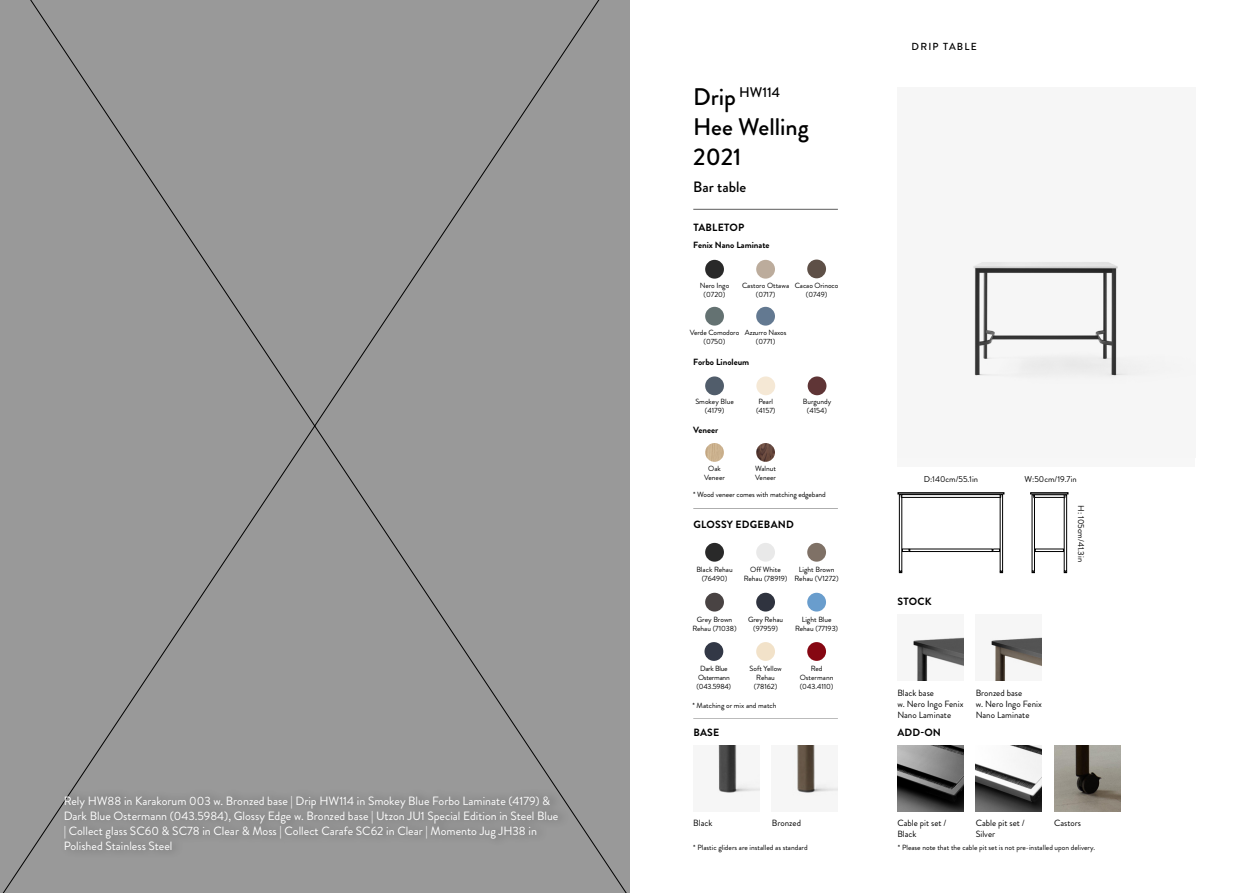
<style>
.page{position:relative;width:1259px;height:893px;background:#fff}
.page>*{position:absolute;margin:0;border:0;box-sizing:border-box;transform-origin:0 0}
.t1{font:500 24px/30px "Brandon Grotesque";color:#000}
.t2{font:500 15px "Brandon Grotesque";color:#000}
.t3{font:500 13.95px "Brandon Grotesque";color:#000}
.t4{font:12px/15px "Brandon Grotesque";color:#fff}
.t5{font:700 10.5px "Brandon Grotesque";letter-spacing:.02em;color:#000}
.t6{font:500 10.2px "Brandon Grotesque";letter-spacing:.12em;color:#000}
.t7{font:9px/10.8px "Brandon Grotesque";color:#000}
.t8{font:700 9px "Brandon Grotesque";color:#000}
.t9{font:8.55px "Brandon Grotesque";color:#000}
.t10{font:7.5px/9px "Brandon Grotesque";color:#000;text-align:center}
.t11{font:7.5px/9px "Brandon Grotesque";letter-spacing:-.03em;color:#000;text-align:center}
.s1{font-size:24px}
</style>
<div class="page">
<svg style="left:1030px;top:492px;width:38px;height:81px"></svg>
<svg style="left:897px;top:492px;width:107px;height:81px"></svg>
<div style="left:897px;top:88px;width:298px;height:378px;background:#f7f7f7"></div>
<img style="left:973px;top:262px;width:154px;height:114px">
<div style="left:0;top:0;width:629px;height:893px;background:#999"></div>
<div style="left:59px;top:787px;width:511px;height:71px;background:#929292"></div>
<img style="left:913px;top:637px;width:50px;height:43px">
<img style="left:991px;top:635px;width:50px;height:45px">
<hr style="left:693px;top:508px;width:145px;height:1px;background:#5d5d5d">
<hr style="left:693px;top:718px;width:145px;height:1px;background:#5d5d5d">
<img style="left:705px;top:443px;width:19px;height:19px;border-radius:9px">
<img style="left:756px;top:443px;width:19px;height:19px;border-radius:9px">
<div style="left:705px;top:543px;width:19px;height:19px;background:#292929;border-radius:50%"></div>
<div style="left:756px;top:593px;width:19px;height:19px;background:#2f333f;border-radius:50%"></div>
<div style="left:807px;top:642px;width:19px;height:19px;background:#860712;border-radius:50%"></div>
<div style="left:705px;top:376px;width:19px;height:19px;background:#515d6b;border-radius:50%"></div>
<div style="left:756px;top:543px;width:19px;height:19px;background:#e9e9e9;border-radius:50%"></div>
<div style="left:807px;top:593px;width:19px;height:19px;background:#699dcd;border-radius:50%"></div>
<div style="left:756px;top:376px;width:19px;height:19px;background:#f5e8d5;border-radius:50%"></div>
<div style="left:807px;top:543px;width:19px;height:19px;background:#7f7166;border-radius:50%"></div>
<div style="left:704px;top:642px;width:19px;height:19px;background:#323846;border-radius:50%"></div>
<div style="left:807px;top:376px;width:19px;height:19px;background:#5f3536;border-radius:50%"></div>
<div style="left:705px;top:593px;width:19px;height:19px;background:#494343;border-radius:50%"></div>
<div style="left:756px;top:642px;width:19px;height:19px;background:#f2e2c9;border-radius:50%"></div>
<img style="left:897px;top:746px;width:66px;height:66px">
<img style="left:975px;top:746px;width:66px;height:66px">
<img style="left:1054px;top:746px;width:66px;height:66px">
<img style="left:792px;top:746px;width:46px;height:49px">
<img style="left:718px;top:746px;width:41px;height:47px">
<hr style="left:693px;top:209px;width:145px;height:1px;background:#5d5d5d">
<div style="left:705px;top:260px;width:19px;height:19px;background:#292929;border-radius:50%"></div>
<div style="left:705px;top:307px;width:19px;height:19px;background:#647272;border-radius:50%"></div>
<div style="left:756px;top:307px;width:19px;height:19px;background:#637991;border-radius:50%"></div>
<div style="left:756px;top:260px;width:19px;height:19px;background:#bcac9c;border-radius:50%"></div>
<div style="left:807px;top:260px;width:19px;height:18px;background:#5e5047;border-radius:50%"></div>
<p class="t4" style="left:64px;top:793px;width:496px">Rely HW88 in Karakorum 003 w. Bronzed base | Drip HW114 in Smokey Blue Forbo Laminate (4179) &amp; Dark Blue Ostermann (043.5984), Glossy Edge w. Bronzed base | Utzon JU1 Special Edition in Steel Blue | Collect glass SC60 &amp; SC78 in Clear &amp; Moss | Collect Carafe SC62 in Clear | Momento Jug JH38 in Polished Stainless Steel</p>
<h3 class="t3" style="left:693px;top:82px;width:88px"><span class="s1">Drip</span> HW114</h3>
<h1 class="t1" style="left:693px;top:112px;width:117px">Hee Welling<br>2021</h1>
<h2 class="t2" style="left:693px;top:176px;width:54px">Bar table</h2>
<h3 class="t5" style="left:693px;top:220px;width:53px">TABLETOP</h3>
<p class="t8" style="left:693px;top:239px;width:78px">Fenix Nano Laminate</p>
<p class="t10" style="left:700px;top:281px;width:31px">Nero Ingo (0720)</p>
<p class="t10" style="left:690px;top:328px;width:51px">Verde Comodoro (0750)</p>
<p class="t10" style="left:745px;top:328px;width:43px">Azzurro Naxos (0771)</p>
<p class="t10" style="left:742px;top:281px;width:49px">Castoro Ottawa (0717)</p>
<p class="t10" style="left:795px;top:281px;width:45px">Cacao Orinoco (0749)</p>
<p class="t8" style="left:693px;top:356px;width:58px">Forbo Linoleum</p>
<p class="t10" style="left:695px;top:397px;width:40px">Smokey Blue (4179)</p>
<p class="t8" style="left:693px;top:423px;width:26px">Veneer</p>
<p class="t10" style="left:756px;top:397px;width:21px">Pearl (4157)</p>
<p class="t10" style="left:803px;top:397px;width:30px">Burgundy (4154)</p>
<p class="t10" style="left:704px;top:464px;width:22px">Oak<br>Veneer</p>
<p class="t10" style="left:693px;top:490px;width:134px">* Wood veneer comes with matching edgeband</p>
<p class="t10" style="left:755px;top:464px;width:23px;text-align:left">Walnut<br>Veneer</p>
<h3 class="t5" style="left:693px;top:517px;width:102px">GLOSSY EDGEBAND</h3>
<p class="t10" style="left:696px;top:565px;width:38px">Black Rehau (76490)</p>
<p class="t10" style="left:743px;top:565px;width:45px">Off White<br>Rehau (78919)</p>
<p class="t10" style="left:794px;top:565px;width:46px">Light Brown<br>Rehau (V1272)</p>
<p class="t10" style="left:692px;top:615px;width:46px">Grey Brown<br>Rehau (71038)</p>
<p class="t10" style="left:748px;top:615px;width:37px">Grey Rehau (97959)</p>
<p class="t10" style="left:795px;top:615px;width:45px">Light Blue<br>Rehau (77193)</p>
<p class="t11" style="left:696px;top:664px;width:36px">Dark Blue<br>Ostermann (043.5984)</p>
<p class="t10" style="left:749px;top:664px;width:34px">Soft Yellow<br>Rehau (78162)</p>
<p class="t10" style="left:692px;top:701px;width:86px">* Matching or mix and match</p>
<p class="t10" style="left:800px;top:664px;width:35px">Red<br>Ostermann (043.4110)</p>
<h3 class="t6" style="left:911px;top:39px;width:67px">DRIP TABLE</h3>
<p class="t9" style="left:923px;top:473px;width:56px">D:140cm/55.1in</p>
<h3 class="t5" style="left:897px;top:594px;width:36px">STOCK</h3>
<p class="t9" style="left:1024px;top:473px;width:54px">W:50cm/19.7in</p>
<p class="t9" style="left:1087px;top:505px;width:58px;rotate:90deg">H: 105cm/41.3in</p>
<p class="t7" style="left:897px;top:688px;width:68px">Black base<br>w. Nero Ingo Fenix<br>Nano Laminate</p>
<p class="t7" style="left:975px;top:688px;width:68px">Bronzed base<br>w. Nero Ingo Fenix<br>Nano Laminate</p>
<h3 class="t5" style="left:693px;top:725px;width:27px">BASE</h3>
<h3 class="t5" style="left:897px;top:725px;width:45px">ADD-ON</h3>
<p class="t7" style="left:693px;top:818px;width:21px">Black</p>
<p class="t7" style="left:772px;top:818px;width:31px">Bronzed</p>
<p class="t7" style="left:1054px;top:818px;width:28px">Castors</p>
<p class="t10" style="left:693px;top:843px;width:116px">* Plastic gliders are installed as standard</p>
<p class="t7" style="left:897px;top:818px;width:51px">Cable pit set /<br>Black</p>
<p class="t7" style="left:975px;top:818px;width:51px">Cable pit set /<br>Silver</p>
<p class="t10" style="left:898px;top:843px;width:199px">* Please note that the cable pit set is not pre-installed upon delivery.</p>
</div>
